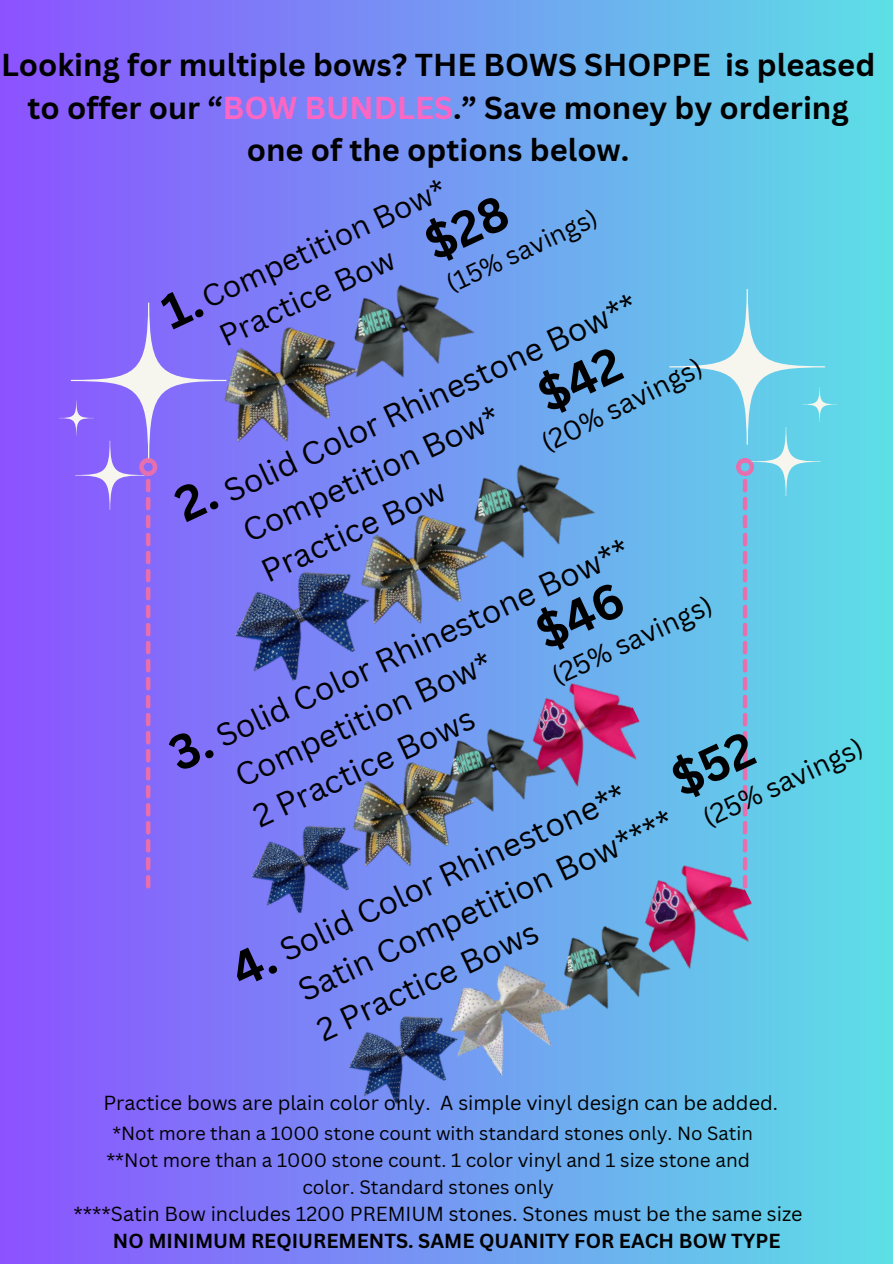
<style>
.page{position:relative;width:893px;height:1264px;background:#fff}
.page>*{position:absolute;margin:0;border:0;box-sizing:border-box;transform-origin:0 0}
.t1{font:31.5px/44px "Canva Sans";color:#000}
.t2{font:700 30.9px/42.8px "Canva Sans";color:#000;text-align:center}
.t3{font:30px/41.5px "Canva Sans";color:#000}
.t4{font:27px "Canva Sans";color:#000}
.t5{font:25.5px "Canva Sans";color:#000}
.t6{font:19.8px "Canva Sans";color:#000}
.t7{font:700 19.8px "Canva Sans";color:#000}
.t8{font:18.9px/26.5px "Canva Sans";color:#000;text-align:center}
.t9{font:18.6px "Canva Sans";color:#000}
.s1{color:#ff66c4}
</style>
<div class="page">
<div style="left:0;top:0;width:892px;height:1263px;background:linear-gradient(to right,#8c52ff,#5ddfe6)"></div>
<img style="left:318px;top:243px;width:177px;height:156px">
<img style="left:226px;top:532px;width:165px;height:166px">
<img style="left:166px;top:260px;width:236px;height:254px">
<img style="left:306px;top:452px;width:223px;height:240px">
<img style="left:438px;top:422px;width:178px;height:158px">
<img style="left:230px;top:794px;width:70px;height:133px">
<img style="left:300px;top:701px;width:214px;height:230px">
<img style="left:418px;top:691px;width:156px;height:140px">
<img style="left:495px;top:628px;width:163px;height:181px">
<img style="left:607px;top:810px;width:164px;height:181px">
<img style="left:532px;top:888px;width:157px;height:140px">
<img style="left:327px;top:984px;width:148px;height:133px">
<img style="left:403px;top:899px;width:186px;height:203px">
<div style="left:530px;top:581px;width:96px;height:73px;background:#6daeef"></div>
<div style="left:228px;top:944px;width:50px;height:43px;background:#7f7af8"></div>
<div style="left:532px;top:345px;width:92px;height:72px;background:#6daeef"></div>
<div style="left:419px;top:194px;width:92px;height:71px;background:#739cf2"></div>
<svg style="left:59px;top:288px;width:167px;height:600px;background:#896cf9"></svg>
<svg style="left:666px;top:289px;width:170px;height:599px;background:#6bc7e8"></svg>
<p class="t2" style="left:1px;top:42px;width:875px">Looking for multiple bows? THE BOWS SHOPPE is pleased to offer our “<span class="s1">BOW BUNDLES</span>.” Save money by ordering one of the options below.</p>
<p class="t5" style="left:440px;top:268px;width:165px;rotate:-25deg">(15% savings)</p>
<h1 class="t3" style="left:194px;top:280px;width:267px;rotate:-25deg">Competition Bow*<br>Practice Bow</h1>
<h4 class="t1" style="left:216px;top:472px;width:452px;rotate:-25deg">Solid Color Rhinestone Bow**<br>Competition Bow*<br>Practice Bow</h4>
<p class="t4" style="left:534px;top:428px;width:178px;rotate:-27deg">(20% savings)</p>
<p class="t1" style="left:209px;top:717px;width:452px;rotate:-25deg">Solid Color Rhinestone Bow**<br>Competition Bow*<br>2 Practice Bows</p>
<h1 class="t4" style="left:545px;top:659px;width:175px;rotate:-25deg">(25% savings)</h1>
<p class="t4" style="left:696px;top:801px;width:175px;rotate:-25deg">(25% savings)</p>
<h1 class="t1" style="left:272px;top:931px;width:410px;rotate:-25deg">Solid Color Rhinestone**<br>Satin Competition Bow****<br>2 Practice Bows</h1>
<p class="t6" style="left:103px;top:1088px;width:676px">Practice bows are plain color only. A simple vinyl design can be added.</p>
<h1 class="t9" style="left:112px;top:1120px;width:642px">*Not more than a 1000 stone count with standard stones only. No Satin</h1>
<h4 class="t8" style="left:106px;top:1146px;width:645px">**Not more than a 1000 stone count. 1 color vinyl and 1 size stone and color. Standard stones only</h4>
<p class="t6" style="left:74px;top:1200px;width:730px">****Satin Bow includes 1200 PREMIUM stones. Stones must be the same size</p>
<p class="t7" style="left:113px;top:1226px;width:669px">NO MINIMUM REQIUREMENTS. SAME QUANITY FOR EACH BOW TYPE</p>
</div>
